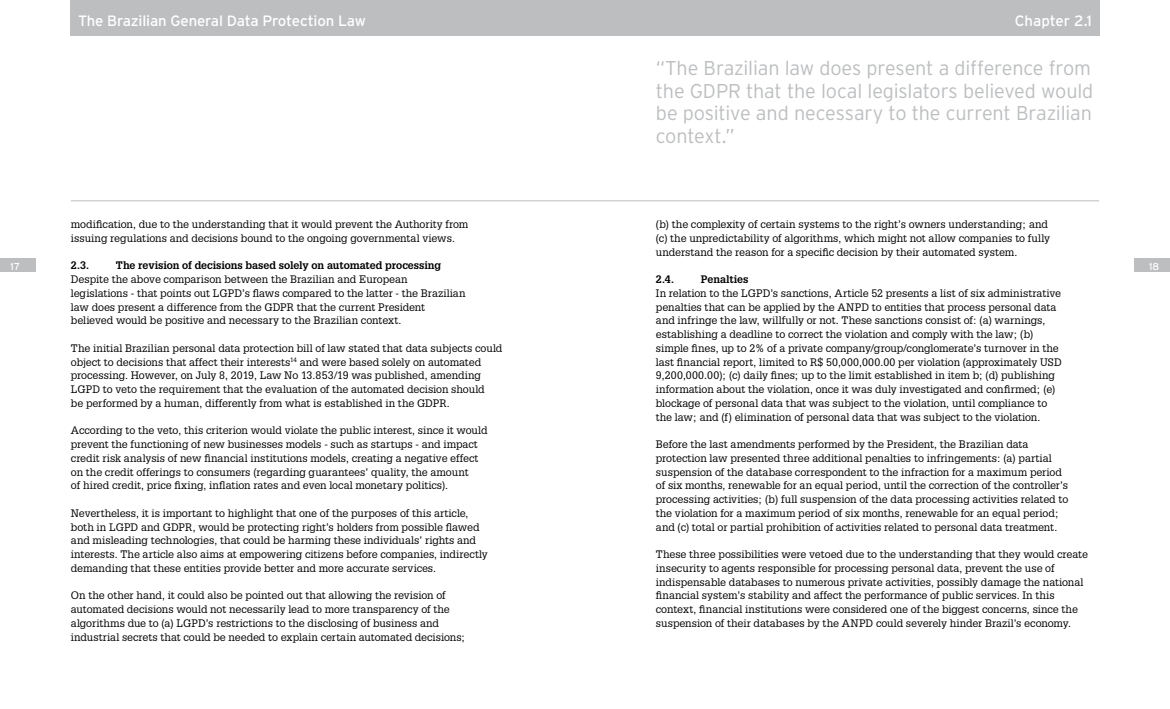
<style>
.page{position:relative;width:1170px;height:709px;background:#fff}
.page>*{position:absolute;margin:0;border:0;box-sizing:border-box;transform-origin:0 0}
.t1{font:300 20px/22.5px "Interstate";letter-spacing:-.01em;color:#bcbec0;text-align:justify}
.t2{font:15px "Interstate";letter-spacing:-.01em;color:#fff}
.t3{font:10.62px/13.8px "Glypha LT Std";color:#000}
.t4{font:700 10.62px "Glypha LT Std";letter-spacing:-.005em;color:#000}
.t5{font:10px "Interstate";color:#fff}
</style>
<div class="page">
<hr style="left:585px;top:200px;width:513px;height:1px;background:#bcbec0">
<div style="left:585px;top:0;width:513px;height:35px;background:#bcbec0"></div>
<div style="left:1134px;top:258px;width:35px;height:14px;background:#bcbec0"></div>
<div style="left:0;top:258px;width:35px;height:14px;background:#bcbec0"></div>
<div style="left:71px;top:0;width:514px;height:35px;background:#bcbec0"></div>
<hr style="left:71px;top:200px;width:514px;height:1px;background:#bcbec0">
<h2 class="t2" style="left:78px;top:13px;width:289px">The Brazilian General Data Protection Law</h2>
<h2 class="t2" style="left:1014px;top:13px;width:79px">Chapter 2.1</h2>
<h1 class="t1" style="left:656px;top:57px;width:439px">“The Brazilian law does present a difference from the GDPR that the local legislators believed would be positive and necessary to the current Brazilian context.”</h1>
<p class="t3" style="left:71px;top:217px;width:399px">modification, due to the understanding that it would prevent the Authority from issuing regulations and decisions bound to the ongoing governmental views.</p>
<p class="t4" style="left:71px;top:259px;width:20px">2.3.</p>
<p class="t4" style="left:116px;top:259px;width:327px">The revision of decisions based solely on automated processing</p>
<p class="t3" style="left:71px;top:272px;width:396px">Despite the above comparison between the Brazilian and European legislations - that points out LGPD’s flaws compared to the latter - the Brazilian law does present a difference from the GDPR that the current President believed would be positive and necessary to the Brazilian context.</p>
<p class="t3" style="left:71px;top:341px;width:433px">The initial Brazilian personal data protection bill of law stated that data subjects could object to decisions that affect their interests<sup>14</sup> and were based solely on automated processing. However, on July 8, 2019, Law No 13.853/19 was published, amending LGPD to veto the requirement that the evaluation of the automated decision should<br>be performed by a human, differently from what is established in the GDPR.</p>
<p class="t3" style="left:71px;top:423px;width:418px">According to the veto, this criterion would violate the public interest, since it would prevent the functioning of new businesses models - such as startups - and impact credit risk analysis of new financial institutions models, creating a negative effect on the credit offerings to consumers (regarding guarantees’ quality, the amount<br>of hired credit, price fixing, inflation rates and even local monetary politics).</p>
<p class="t3" style="left:71px;top:506px;width:418px">Nevertheless, it is important to highlight that one of the purposes of this article, both in LGPD and GDPR, would be protecting right’s holders from possible flawed and misleading technologies, that could be harming these individuals’ rights and interests. The article also aims at empowering citizens before companies, indirectly demanding that these entities provide better and more accurate services.</p>
<p class="t3" style="left:71px;top:588px;width:396px">On the other hand, it could also be pointed out that allowing the revision of automated decisions would not necessarily lead to more transparency of the algorithms due to (a) LGPD’s restrictions to the disclosing of business and industrial secrets that could be needed to explain certain automated decisions;</p>
<p class="t3" style="left:656px;top:217px;width:396px">(b) the complexity of certain systems to the right’s owners understanding; and (c) the unpredictability of algorithms, which might not allow companies to fully understand the reason for a specific decision by their automated system.</p>
<p class="t4" style="left:656px;top:273px;width:20px">2.4.</p>
<p class="t4" style="left:701px;top:273px;width:49px">Penalties</p>
<p class="t3" style="left:656px;top:286px;width:407px">In relation to the LGPD’s sanctions, Article 52 presents a list of six administrative penalties that can be applied by the ANPD to entities that process personal data and infringe the law, willfully or not. These sanctions consist of: (a) warnings, establishing a deadline to correct the violation and comply with the law; (b) simple fines, up to 2% of a private company/group/conglomerate’s turnover in the last financial report, limited to R$ 50,000,000.00 per violation (approximately USD 9,200,000.00); (c) daily fines; up to the limit established in item b; (d) publishing information about the violation, once it was duly investigated and confirmed; (e) blockage of personal data that was subject to the violation, until compliance to the law; and (f) elimination of personal data that was subject to the violation.</p>
<p class="t3" style="left:656px;top:437px;width:414px">Before the last amendments performed by the President, the Brazilian data protection law presented three additional penalties to infringements: (a) partial suspension of the database correspondent to the infraction for a maximum period of six months, renewable for an equal period, until the correction of the controller’s processing activities; (b) full suspension of the data processing activities related to the violation for a maximum period of six months, renewable for an equal period; and (c) total or partial prohibition of activities related to personal data treatment.</p>
<p class="t3" style="left:656px;top:547px;width:433px">These three possibilities were vetoed due to the understanding that they would create insecurity to agents responsible for processing personal data, prevent the use of indispensable databases to numerous private activities, possibly damage the national financial system’s stability and affect the performance of public services. In this context, financial institutions were considered one of the biggest concerns, since the suspension of their databases by the ANPD could severely hinder Brazil’s economy.</p>
<p class="t5" style="left:11px;top:260px;width:11px">17</p>
<p class="t5" style="left:1149px;top:260px;width:12px">18</p>
<p class="t5" style="left:1152px;top:260px;width:12px">18</p>
</div>
